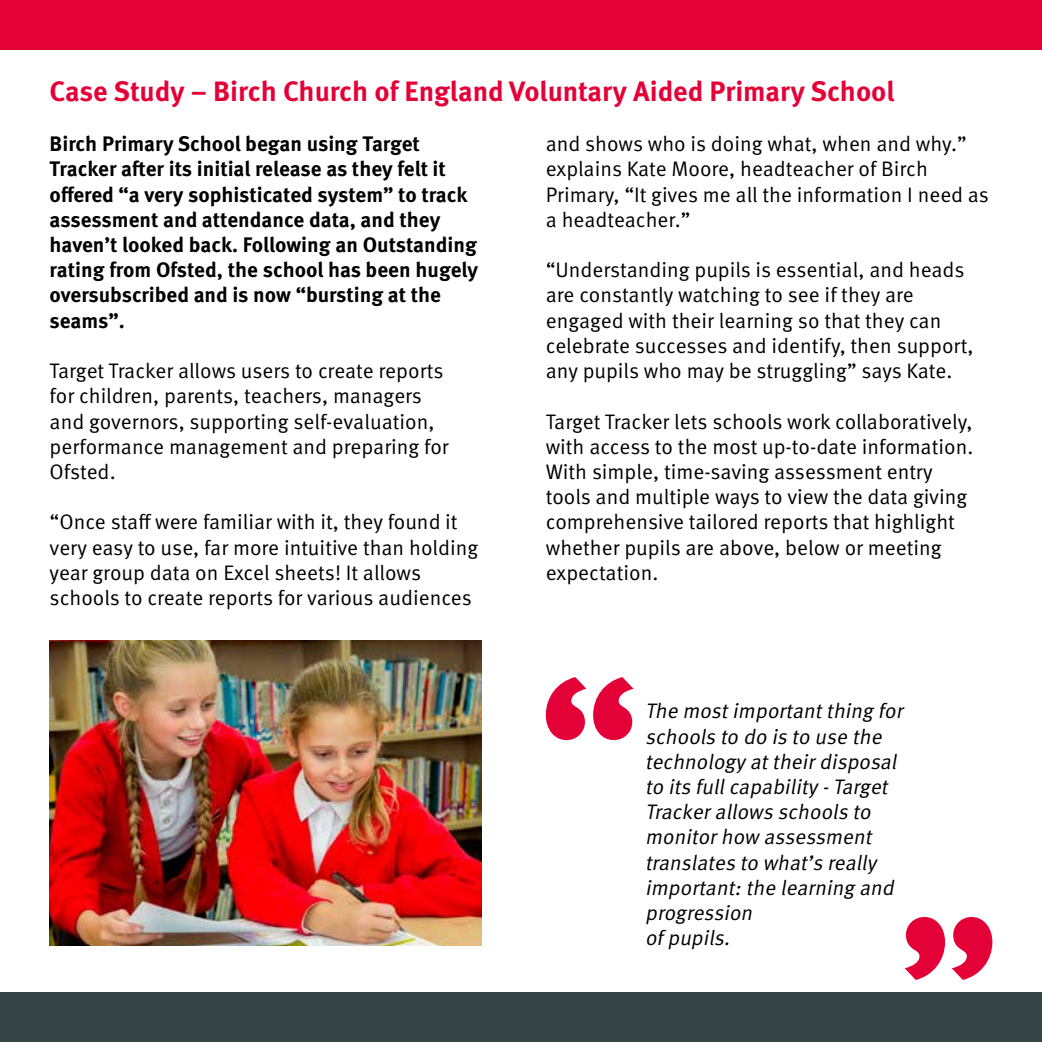
<style>
.page{position:relative;width:1042px;height:1042px;background:#fff}
.page>*{position:absolute;margin:0;border:0;box-sizing:border-box;transform-origin:0 0}
.t1{font:700 28px "Meta OT";color:#e40138}
.t2{font:21px/25.2px "Meta OT Norm";color:#000}
.t3{font:700 21px/25.2px "Meta OT";color:#000}
.t4{font:italic 21px/25.2px "Meta OT Norm";color:#000}
</style>
<div class="page">
<div style="left:0;top:0;width:1042px;height:50px;background:#e40138"></div>
<div style="left:0;top:992px;width:1042px;height:50px;background:#364546"></div>
<svg style="left:546px;top:677px;width:87px;height:63px"></svg>
<svg style="left:904px;top:917px;width:88px;height:63px"></svg>
<img style="left:50px;top:640px;width:431px;height:305px">
<h1 class="t1" style="left:50px;top:73px;width:846px">Case Study – Birch Church of England Voluntary Aided Primary School</h1>
<p class="t3" style="left:50px;top:132px;width:430px">Birch Primary School began using Target Tracker after its initial release as they felt it offered “a very sophisticated system” to track assessment and attendance data, and they haven’t looked back. Following an Outstanding rating from Ofsted, the school has been hugely oversubscribed and is now “bursting at the seams”.</p>
<p class="t2" style="left:50px;top:358px;width:401px">Target Tracker allows users to create reports for children, parents, teachers, managers and governors, supporting self-evaluation, performance management and preparing for Ofsted.</p>
<p class="t2" style="left:50px;top:510px;width:430px">“Once staff were familiar with it, they found it very easy to use, far more intuitive than holding year group data on Excel sheets! It allows schools to create reports for various audiences</p>
<p class="t2" style="left:546px;top:132px;width:445px">and shows who is doing what, when and why.” explains Kate Moore, headteacher of Birch Primary, “It gives me all the information I need as a headteacher.”</p>
<p class="t2" style="left:546px;top:258px;width:429px">“Understanding pupils is essential, and heads are constantly watching to see if they are engaged with their learning so that they can celebrate successes and identify, then support, any pupils who may be struggling” says Kate.</p>
<p class="t2" style="left:546px;top:409px;width:429px">Target Tracker lets schools work collaboratively, with access to the most up-to-date information.<br>With simple, time-saving assessment entry tools and multiple ways to view the data giving comprehensive tailored reports that highlight whether pupils are above, below or meeting expectation.</p>
<p class="t4" style="left:645px;top:699px;width:263px">The mostimportantthing for schools to do is to use the technology attheirdisposal to its fullcapability -Target<br>Trackerallows schools to monitorhow assessment translates to what’s really important:the learning and progression<br>of pupils.</p>
</div>
